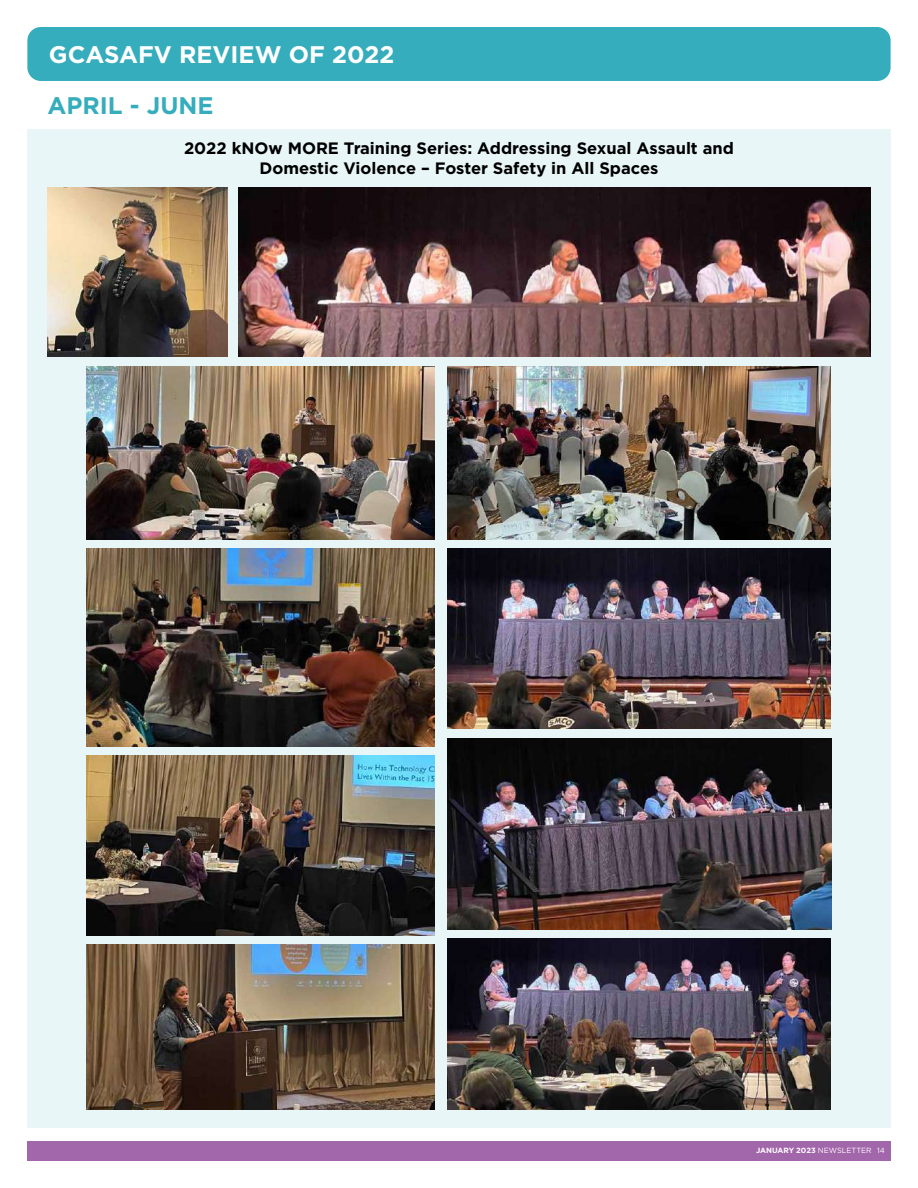
<style>
.page{position:relative;width:918px;height:1188px;background:#fff}
.page>*{position:absolute;margin:0;border:0;box-sizing:border-box;transform-origin:0 0}
.t1{font:700 24px "Gotham";color:#fff}
.t2{font:700 24px "Gotham";color:#36adbc}
.t3{font:700 16.5px/19.8px "Gotham";color:#000;text-align:center}
.t4{font:7.5px "Gotham";color:#fff}
.s1{font-weight:700}
</style>
<div class="page">
<div style="left:27px;top:1142px;width:864px;height:19px;background:#a266aa"></div>
<div style="left:27px;top:129px;width:864px;height:998px;background:#e8f6f7"></div>
<div style="left:27px;top:27px;width:864px;height:54px;background:#36adbc;border-radius:14px"></div>
<img style="left:87px;top:366px;width:347px;height:173px">
<img style="left:448px;top:366px;width:383px;height:173px">
<img style="left:87px;top:755px;width:347px;height:180px">
<img style="left:239px;top:187px;width:631px;height:169px">
<img style="left:448px;top:938px;width:383px;height:171px">
<img style="left:448px;top:548px;width:383px;height:181px">
<img style="left:448px;top:738px;width:383px;height:192px">
<img style="left:87px;top:548px;width:347px;height:199px">
<img style="left:87px;top:944px;width:347px;height:166px">
<img style="left:47px;top:187px;width:180px;height:169px">
<h1 class="t1" style="left:49px;top:39px;width:347px">GCASAFV REVIEW OF 2022</h1>
<h1 class="t2" style="left:47px;top:89px;width:168px">APRIL - JUNE</h1>
<p class="t3" style="left:184px;top:138px;width:551px">2022 kNOw MORE Training Series: Addressing Sexual Assault and<br>Domestic Violence – Foster Safety in All Spaces</p>
<p class="t4" style="left:756px;top:1146px;width:130px"><span class="s1">JANUARY 2023</span> NEWSLETTER 14</p>
</div>
